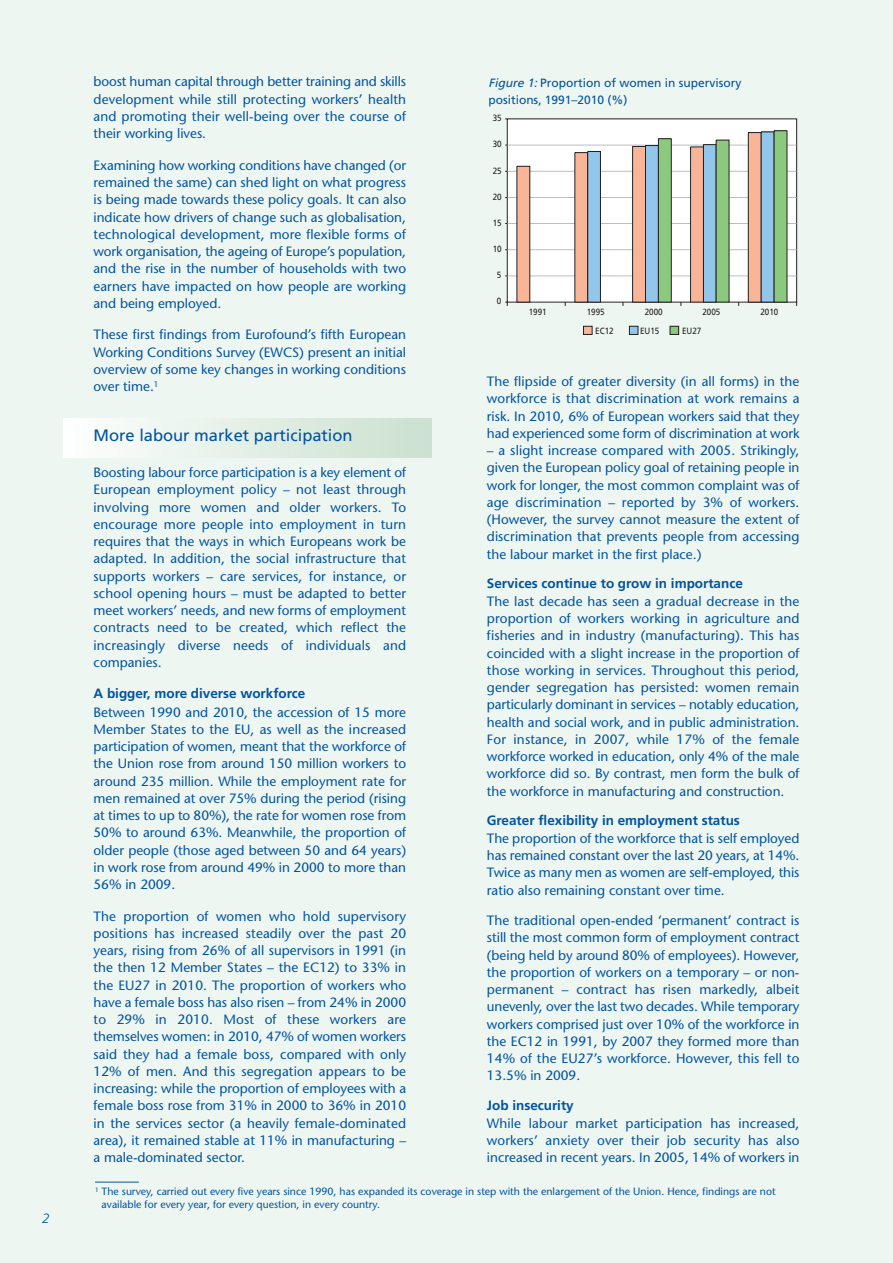
<style>
.page{position:relative;width:893px;height:1263px;background:#edf6f0}
.page>*{position:absolute;margin:0;border:0;box-sizing:border-box;transform-origin:0 0}
.t1{font:16.5px "Frutiger";color:#0153a0}
.t2{font:13.5px/17.2px "Stone Sans";color:#0153a0;text-align:justify}
.t3{font:700 13.5px "Frutiger";color:#0153a0}
.t4{font:italic 300 13.5px "Frutiger";color:#0153a0}
.t5{font:12px/17.2px "Frutiger";color:#0153a0}
.t6{font:10.5px/12.6px "Stone Sans";color:#0153a0}
.t7{font:9px "Frutiger";color:#231f20;scale:.9 1}
.s1{font-style:italic}
</style>
<div class="page">
<div style="left:64px;top:419px;width:368px;height:38px;background:linear-gradient(to right,#fdfefe,#cbe0cf)"></div>
<div style="left:507px;top:119px;width:290px;height:183px;background:#fff"></div>
<div style="left:507px;top:118px;width:290px;height:184px;border:1px solid #231f20"></div>
<hr style="left:507px;top:276px;width:289px;height:1px;background:#bcbdc0">
<hr style="left:507px;top:249px;width:289px;height:1px;background:#bcbdc0">
<hr style="left:507px;top:223px;width:289px;height:1px;background:#bcbdc0">
<hr style="left:507px;top:197px;width:289px;height:1px;background:#bcbdc0">
<hr style="left:507px;top:171px;width:289px;height:1px;background:#bcbdc0">
<hr style="left:507px;top:145px;width:289px;height:1px;background:#bcbdc0">
<div style="left:517px;top:166px;width:13px;height:136px;background:#f9b598"></div>
<div style="left:575px;top:153px;width:13px;height:149px;background:#f9b598"></div>
<div style="left:633px;top:146px;width:12px;height:156px;background:#f9b598"></div>
<div style="left:632px;top:146px;width:14px;height:156px;border:1px solid #231f20"></div>
<div style="left:690px;top:147px;width:13px;height:155px;background:#f9b598"></div>
<div style="left:690px;top:147px;width:14px;height:155px;border:1px solid #231f20"></div>
<div style="left:748px;top:133px;width:13px;height:169px;background:#f9b598"></div>
<div style="left:748px;top:132px;width:14px;height:170px;border:1px solid #231f20"></div>
<div style="left:588px;top:151px;width:12px;height:151px;background:#92c6eb"></div>
<div style="left:587px;top:151px;width:14px;height:151px;border:1px solid #231f20"></div>
<div style="left:645px;top:146px;width:13px;height:156px;background:#92c6eb"></div>
<div style="left:645px;top:145px;width:14px;height:157px;border:1px solid #231f20"></div>
<div style="left:703px;top:145px;width:13px;height:157px;background:#92c6eb"></div>
<div style="left:703px;top:144px;width:13px;height:158px;border:1px solid #231f20"></div>
<div style="left:761px;top:132px;width:13px;height:170px;background:#92c6eb"></div>
<div style="left:761px;top:131px;width:13px;height:171px;border:1px solid #231f20"></div>
<div style="left:658px;top:139px;width:13px;height:163px;background:#8bca7e"></div>
<div style="left:658px;top:138px;width:14px;height:164px;border:1px solid #231f20"></div>
<div style="left:716px;top:140px;width:13px;height:162px;background:#8bca7e"></div>
<div style="left:716px;top:140px;width:13px;height:162px;border:1px solid #231f20"></div>
<div style="left:774px;top:131px;width:13px;height:171px;background:#8bca7e"></div>
<div style="left:583px;top:326px;width:9px;height:8px;background:#f9b598"></div>
<div style="left:583px;top:326px;width:9px;height:9px;border:1px solid #231f20"></div>
<div style="left:629px;top:326px;width:9px;height:8px;background:#92c6eb"></div>
<div style="left:629px;top:326px;width:9px;height:9px;border:1px solid #231f20"></div>
<div style="left:670px;top:326px;width:9px;height:8px;background:#8bca7e"></div>
<div style="left:670px;top:326px;width:9px;height:9px;border:1px solid #231f20"></div>
<hr style="left:95px;top:1182px;width:44px;height:1px;background:#0153a0">
<p class="t4" style="left:42px;top:1213px;width:9px">2</p>
<p class="t2" style="left:94px;top:75px;width:314px">boost human capital through better training and skills development while still protecting workers’ health and promoting their well-being over the course of their working lives.</p>
<p class="t2" style="left:94px;top:158px;width:314px">Examining how working conditions have changed (or remained the same) can shed light on what progress is being made towards these policy goals. It can also indicate how drivers of change such as globalisation, technological development, more flexible forms of work organisation, the ageing of Europe’s population, and the rise in the number of households with two earners have impacted on how people are working and being employed.</p>
<p class="t2" style="left:94px;top:328px;width:314px">These first findings from Eurofound’s fifth European Working Conditions Survey (EWCS) present an initial overview of some key changes in working conditions over time.<sup>1</sup></p>
<p class="t1" style="left:94px;top:429px;width:261px">More labour market participation</p>
<p class="t2" style="left:94px;top:465px;width:314px">Boosting labour force participation is a key element of European employment policy – not least through involving more women and older workers. To encourage more people into employment in turn requires that the ways in which Europeans work be adapted. In addition, the social infrastructure that supports workers – care services, for instance, or school opening hours – must be adapted to better meet workers’ needs, and new forms of employment contracts need to be created, which reflect the increasingly diverse needs of individuals and companies.</p>
<p class="t3" style="left:94px;top:687px;width:213px">A bigger, more diverse workforce</p>
<p class="t2" style="left:94px;top:705px;width:314px">Between 1990 and 2010, the accession of 15 more Member States to the EU, as well as the increased participation of women, meant that the workforce of the Union rose from around 150 million workers to around 235 million. While the employment rate for men remained at over 75% during the period (rising at times to up to 80%), the rate for women rose from 50% to around 63%. Meanwhile, the proportion of older people (those aged between 50 and 64 years) in work rose from around 49% in 2000 to more than 56% in 2009.</p>
<p class="t2" style="left:94px;top:909px;width:314px">The proportion of women who hold supervisory positions has increased steadily over the past 20 years, rising from 26% of all supervisors in 1991 (in the then 12 Member States – the EC12) to 33% in the EU27 in 2010. The proportion of workers who have a female boss has also risen – from 24% in 2000 to 29% in 2010. Most of these workers are themselves women: in 2010, 47% of women workers said they had a female boss, compared with only 12% of men. And this segregation appears to be increasing: while the proportion of employees with a female boss rose from 31% in 2000 to 36% in 2010 in the services sector (a heavily female-dominated area), it remained stable at 11% in manufacturing – a male-dominated sector.</p>
<p class="t5" style="left:488px;top:75px;width:255px"><span class="s1">Figure1:</span>Proportion of women in supervisory positions, 1991–2010 (%)</p>
<p class="t7" style="left:493px;top:114px;width:12px">35</p>
<p class="t7" style="left:493px;top:141px;width:12px">30</p>
<p class="t7" style="left:493px;top:167px;width:12px">25</p>
<p class="t7" style="left:493px;top:193px;width:12px">20</p>
<p class="t7" style="left:493px;top:219px;width:12px">15</p>
<p class="t7" style="left:493px;top:245px;width:12px">10</p>
<p class="t7" style="left:497px;top:271px;width:7px">5</p>
<p class="t7" style="left:497px;top:298px;width:7px">0</p>
<p class="t7" style="left:529px;top:308px;width:22px">1991</p>
<p class="t7" style="left:587px;top:308px;width:22px">1995</p>
<p class="t7" style="left:645px;top:308px;width:22px">2000</p>
<p class="t7" style="left:702px;top:308px;width:22px">2005</p>
<p class="t7" style="left:760px;top:308px;width:22px">2010</p>
<p class="t7" style="left:595px;top:327px;width:22px">EC12</p>
<p class="t7" style="left:640px;top:327px;width:23px">EU15</p>
<p class="t7" style="left:682px;top:327px;width:23px">EU27</p>
<p class="t2" style="left:487px;top:374px;width:314px">The flipside of greater diversity (in all forms) in the workforce is that discrimination at work remains a risk. In 2010, 6% of European workers said that they had experienced some form of discrimination at work</p>
<p class="t2" style="left:487px;top:443px;width:314px">– a slight increase compared with 2005. Strikingly, given the European policy goal of retaining people in work for longer, the most common complaint was of age discrimination – reported by 3% of workers. (However, the survey cannot measure the extent of discrimination that prevents people from accessing the labour market in the first place.)</p>
<p class="t3" style="left:487px;top:578px;width:257px">Services continue to grow in importance</p>
<p class="t2" style="left:487px;top:594px;width:314px">The last decade has seen a gradual decrease in the proportion of workers working in agriculture and fisheries and in industry (manufacturing). This has coincided with a slight increase in the proportion of those working in services. Throughout this period, gender segregation has persisted: women remain particularly dominant in services – notably education, health and social work, and in public administration.<br>For instance, in 2007, while 17% of the female workforce worked in education, only 4% of the male workforce did so. By contrast, men form the bulk of the workforce in manufacturing and construction.</p>
<p class="t3" style="left:487px;top:815px;width:254px">Greater flexibility in employment status</p>
<p class="t2" style="left:487px;top:831px;width:314px">The proportion of the workforce that is self employed has remained constant over the last 20 years, at 14%.<br>Twice as many men as women are self-employed, this ratio also remaining constant over time.</p>
<p class="t2" style="left:487px;top:913px;width:314px">The traditional open-ended ‘permanent’ contract is still the most common form of employment contract (being held by around 80% of employees). However, the proportion of workers on a temporary – or non&shy;permanent – contract has risen markedly, albeit unevenly, over the last two decades. While temporary workers comprised just over 10% of the workforce in the EC12 in 1991, by 2007 they formed more than 14% of the EU27’s workforce. However, this fell to 13.5% in 2009.</p>
<p class="t3" style="left:487px;top:1100px;width:88px">Job insecurity</p>
<p class="t2" style="left:487px;top:1116px;width:314px">While labour market participation has increased, workers’ anxiety over their job security has also increased in recent years. In 2005, 14% of workers in</p>
<p class="t6" style="left:102px;top:1186px;width:675px;text-indent:-7px"><sup>1</sup> The survey, carried out every five years since 1990, has expanded its coverage in step with the enlargement of the Union. Hence, findings are not available for every year, for every question, in every country.</p>
</div>
